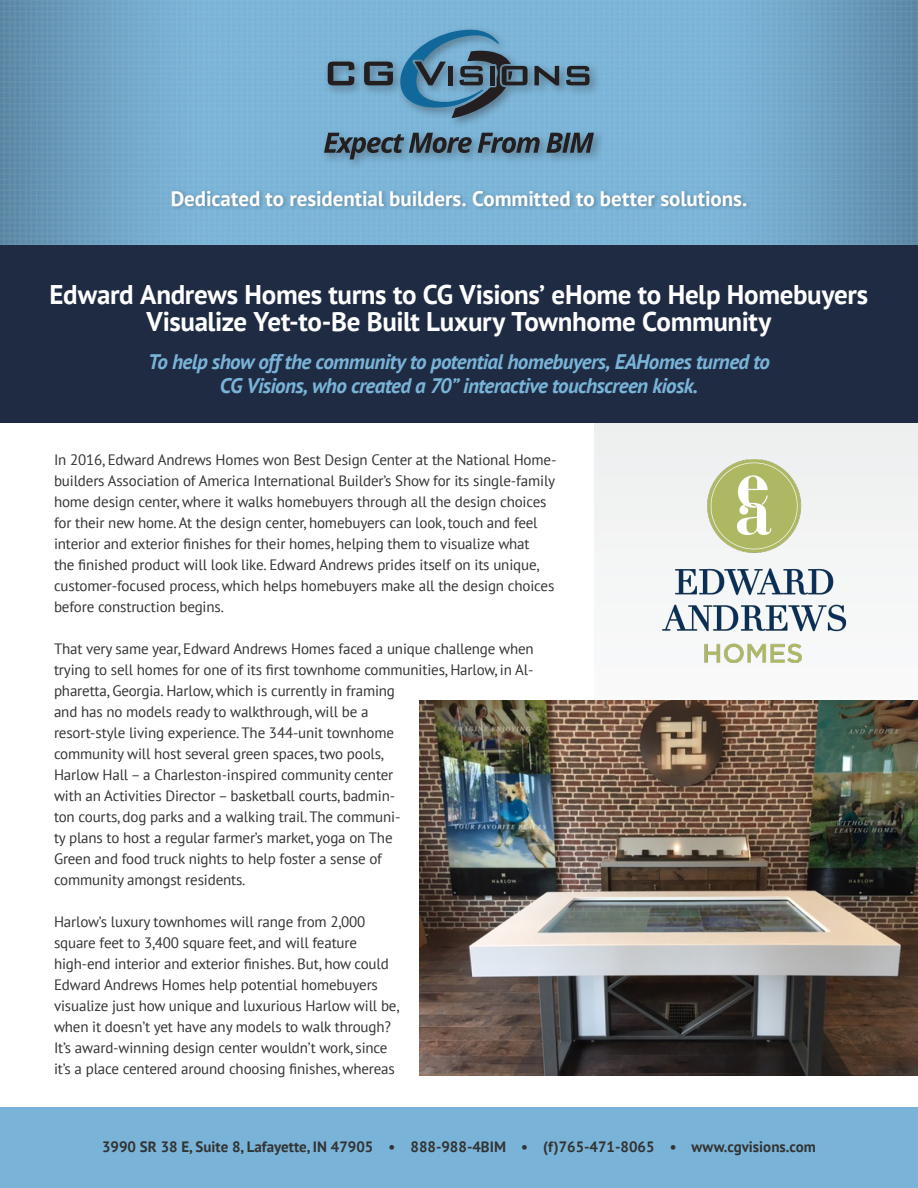
<style>
.page{position:relative;width:918px;height:1188px;background:#fff}
.page>*{position:absolute;margin:0;border:0;box-sizing:border-box;transform-origin:0 0}
.t1{font:700 27px/27px "PT Sans";letter-spacing:-.015em;color:#fff;text-align:center}
.t2{font:italic 700 21px/24px "PT Sans";letter-spacing:-.025em;color:#79b4d8;text-align:center}
.t3{font:700 21px "PT Sans";letter-spacing:-.005em;color:#fff}
.t4{font:15px/21px "PT Sans";letter-spacing:-.01em;color:#333}
.t5{font:700 15px "PT Sans";color:#333}
</style>
<div class="page">
<div style="left:594px;top:54px;width:323px;height:1077px;background:#f5f6f7"></div>
<div style="left:0;top:245px;width:918px;height:178px;background:#1f2b43"></div>
<div style="left:0;top:1107px;width:918px;height:81px;background:#79b4d8"></div>
<img style="left:0;top:0;width:918px;height:245px">
<div style="left:320px;top:25px;width:285px;height:146px;background:#231f20;opacity:.4"></div>
<svg style="left:324px;top:133px;width:148px;height:26px;background:#547286"></svg>
<svg style="left:478px;top:133px;width:62px;height:20px"></svg>
<svg style="left:546px;top:133px;width:48px;height:20px"></svg>
<svg style="left:328px;top:62px;width:26px;height:23px"></svg>
<svg style="left:364px;top:62px;width:29px;height:23px"></svg>
<svg style="left:399px;top:28px;width:129px;height:90px;background:#5786a3"></svg>
<svg style="left:535px;top:66px;width:24px;height:19px"></svg>
<svg style="left:566px;top:66px;width:24px;height:19px"></svg>
<div style="left:170px;top:188px;width:582px;height:23px;background:#231f20;opacity:.3"></div>
<img style="left:420px;top:701px;width:498px;height:375px">
<img style="left:662px;top:459px;width:185px;height:204px">
<h2 class="t3" style="left:171px;top:184px;width:578px">Dedicated to residential builders. Committed to better solutions.</h2>
<p class="t1" style="left:50px;top:280px;width:820px">Edward Andrews Homes turns to CG Visions’ eHome to Help Homebuyers<br>Visualize Yet-to-Be Built Luxury Townhome Community</p>
<p class="t2" style="left:148px;top:349px;width:623px">To help show off the community to potential homebuyers, EAHomes turned to<br>CG Visions, who created a 70” interactive touchscreen kiosk.</p>
<p class="t4" style="left:54px;top:449px;width:504px">In 2016, Edward Andrews Homes won Best Design Center at the National Home&shy;builders Association of America International Builder’s Show for its single-family home design center, where it walks homebuyers through all the design choices for their new home. At the design center, homebuyers can look, touch and feel interior and exterior finishes for their homes, helping them to visualize what<br>the finished product will look like. Edward Andrews prides itself on its unique, customer-focused process, which helps homebuyers make all the design choices before construction begins.</p>
<p class="t4" style="left:54px;top:638px;width:481px">That very same year, Edward Andrews Homes faced a unique challenge when trying to sell homes for one of its first townhome communities, Harlow, in Al&shy;pharetta, Georgia. Harlow, which is currently in framing<br>and has no models ready to walkthrough, will be a<br>resort-style living experience. The 344-unit townhome<br>community will host several green spaces, two pools,<br>Harlow Hall – a Charleston-inspired community center<br>with an Activities Director – basketball courts, badmin-<br>ton courts, dog parks and a walking trail. The communi-<br>ty plans to host a regular farmer’s market, yoga on The<br>Green and food truck nights to help foster a sense of<br>community amongst residents.</p>
<p class="t4" style="left:54px;top:911px;width:347px">Harlow’s luxury townhomes will range from 2,000 square feet to 3,400 square feet, and will feature high-end interior and exterior finishes. But, how could Edward Andrews Homes help potential homebuyers visualize just how unique and luxurious Harlow will be, when it doesn’t yet have any models to walk through?<br>It’s award-winning design center wouldn’t work, since it’s a place centered around choosing finishes, whereas</p>
<p class="t5" style="left:102px;top:1136px;width:715px">3990 SR 38 E, Suite 8, Lafayette, IN 47905 • 888-988-4BIM • (f)765-471-8065 • www.cgvisions.com</p>
</div>
